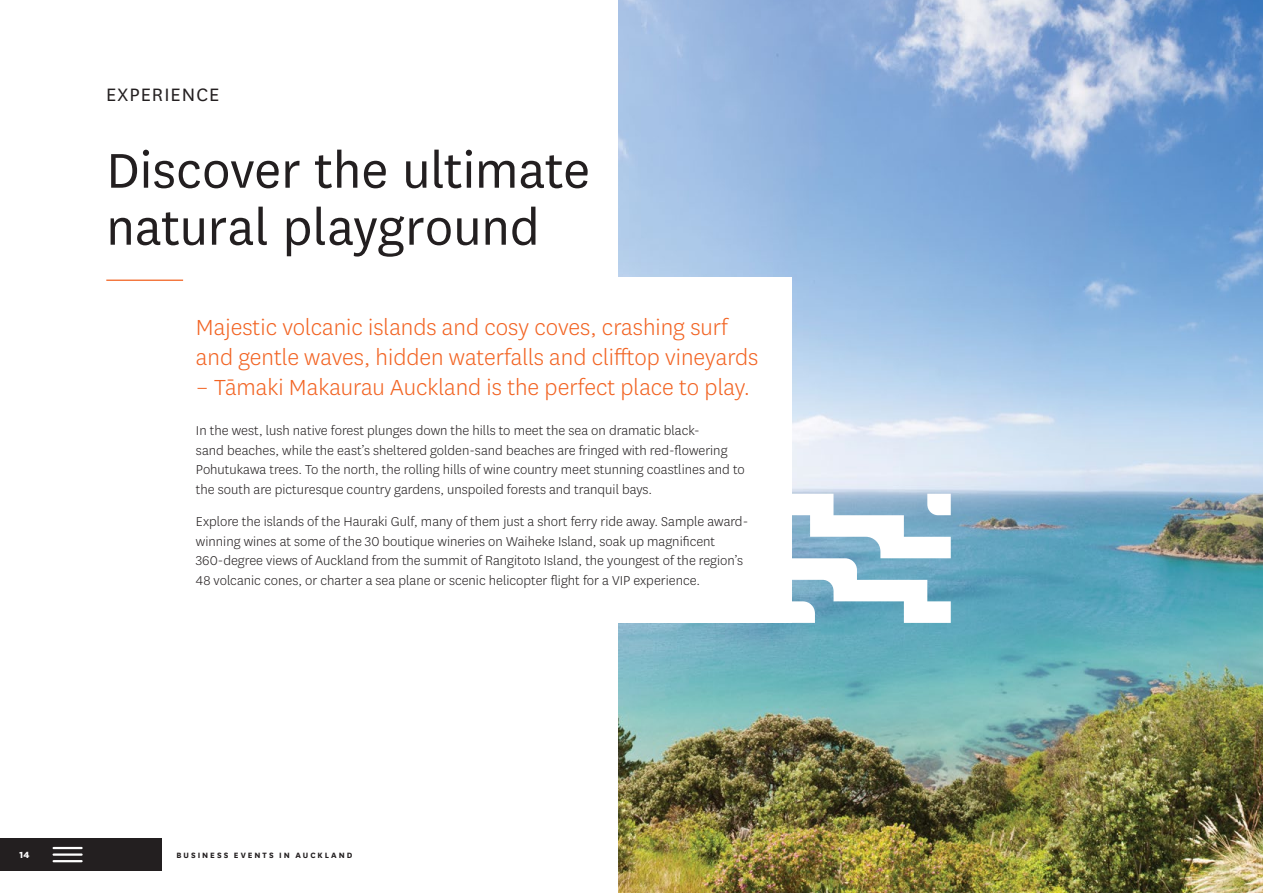
<style>
.page{position:relative;width:1263px;height:893px;background:#fff}
.page>*{position:absolute;margin:0;border:0;box-sizing:border-box;transform-origin:0 0}
.t1{font:57px/57px "National";color:#231f20}
.t2{font:300 25.5px/30px "National";color:#f26322}
.t3{font:21px "National";letter-spacing:.05em;color:#231f20}
.t4{font:300 15px/19.5px "National";color:#231f20}
.t5{font:800 10.5px "National";color:#fff}
.t6{font:700 9px "National";letter-spacing:.22em;color:#231f20}
</style>
<div class="page">
<img style="left:619px;top:0;width:644px;height:893px">
<div style="left:196px;top:277px;width:596px;height:346px;background:#fff"></div>
<hr style="left:106px;top:280px;width:77px;height:1px;background:#f26322">
<svg style="left:792px;top:494px;width:159px;height:129px"></svg>
<div style="left:0;top:838px;width:162px;height:33px;background:#231f20"></div>
<hr style="left:54px;top:860px;width:28px;height:2px;background:#fff">
<hr style="left:54px;top:853px;width:28px;height:3px;background:#fff">
<hr style="left:54px;top:847px;width:28px;height:2px;background:#fff">
<h3 class="t3" style="left:106px;top:81px;width:115px">EXPERIENCE</h3>
<h1 class="t1" style="left:106px;top:139px;width:485px">Discover the ultimate natural playground</h1>
<h2 class="t2" style="left:196px;top:311px;width:564px">Majestic volcanic islands and cosy coves, crashing surf and gentle waves, hidden waterfalls and clifftop vineyards</h2>
<h2 class="t2" style="left:196px;top:371px;width:556px">– Tāmaki Makaurau Auckland is the perfect place to play.</h2>
<p class="t4" style="left:196px;top:421px;width:550px">In the west, lush native forest plunges down the hills to meet the sea on dramatic black-<br>sand beaches, while the east’s sheltered golden-sand beaches are fringed with red-flowering Pohutukawa trees. To the north, the rolling hills of wine country meet stunning coastlines and to the south are picturesque country gardens, unspoiled forests and tranquil bays.</p>
<p class="t4" style="left:196px;top:511px;width:554px">Explore the islands of the Hauraki Gulf, many of them just a short ferry ride away. Sample award&shy;winning wines at some of the 30 boutique wineries on Waiheke Island, soak up magnificent 360-degree views of Auckland from the summit of Rangitoto Island, the youngest of the region’s 48 volcanic cones, or charter a sea plane or scenic helicopter flight for a VIP experience.</p>
<p class="t5" style="left:20px;top:847px;width:12px">14</p>
<p class="t6" style="left:176px;top:849px;width:177px">BUSINESS EVENTS IN AUCKLAND</p>
</div>
